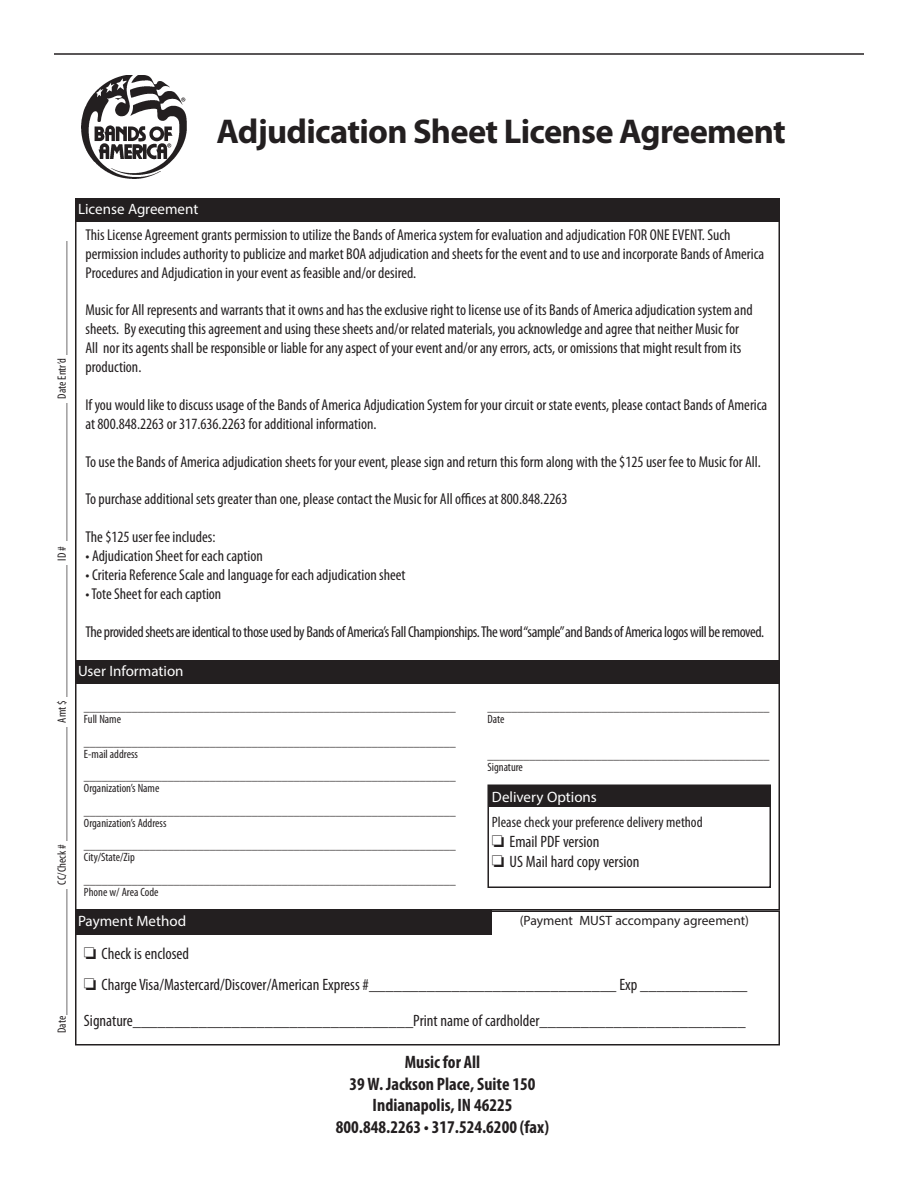
<style>
.page{position:relative;width:918px;height:1188px;background:#fff}
.page>*{position:absolute;margin:0;border:0;box-sizing:border-box;transform-origin:0 0}
.t1{font:700 34.5px "Myriad Pro";letter-spacing:-.02em;color:#231f20}
.t2{font:700 condensed 18px "Myriad Pro";color:#231f20}
.t3{font:condensed 16.5px "Myriad Pro";color:#231f20}
.t4{font:condensed 15.75px/18.9px "Myriad Pro";color:#231f20}
.t5{font:condensed 15.75px "Myriad Pro";letter-spacing:-.025em;color:#231f20}
.t6{font:15px "Myriad Pro";color:#fff}
.t7{font:condensed 15px "Myriad Pro";color:#231f20}
.t8{font:13.5px "Myriad Pro";color:#231f20}
.t9{font:condensed 12px "Myriad Pro";color:#231f20}
</style>
<div class="page">
<hr style="left:54px;top:53px;width:810px;height:2px;background:#231f20">
<img style="left:81px;top:75px;width:105px;height:103px">
<div style="left:75px;top:198px;width:705px;height:23px;background:#231f20"></div>
<div style="left:75px;top:660px;width:705px;height:23px;background:#231f20"></div>
<div style="left:75px;top:682px;width:705px;height:228px;border:2px solid #231f20"></div>
<div style="left:487px;top:784px;width:284px;height:104px;border:2px solid #231f20"></div>
<div style="left:489px;top:786px;width:281px;height:20px;background:#231f20"></div>
<div style="left:75px;top:910px;width:417px;height:25px;background:#231f20"></div>
<div style="left:75px;top:910px;width:705px;height:136px;border:2px solid #231f20"></div>
<p class="t1" style="left:216px;top:109px;width:571px">Adjudication Sheet License Agreement</p>
<p class="t9" style="left:55px;top:1033px;width:793px;rotate:-90deg">Date_____________________ CC/Check # ___________________ Amt $ ______________________ ID # _______________________ Date Entr’d ___________________</p>
<p class="t6" style="left:78px;top:199px;width:122px">License Agreement</p>
<p class="t4" style="left:86px;top:225px;width:680px">This License Agreement grants permission to utilize the Bands of America system for evaluation and adjudication FOR ONE EVENT. Such permission includes authority to publicize and market BOA adjudication and sheets for the event and to use and incorporate Bands of America<br>Procedures and Adjudication in your event as feasible and/or desired.</p>
<p class="t4" style="left:86px;top:301px;width:669px">Music for All represents and warrants that it owns and has the exclusive right to license use of its Bands of America adjudication system and sheets. By executing this agreement and using these sheets and/or related materials, you acknowledge and agree that neither Music for All nor its agents shall be responsible or liable for any aspect of your event and/or any errors, acts, or omissions that might result from its production.</p>
<p class="t4" style="left:86px;top:395px;width:683px">If you would like to discuss usage of the Bands of America Adjudication System for your circuit or state events, please contact Bands of America at 800.848.2263 or 317.636.2263 for additional information.</p>
<p class="t4" style="left:86px;top:452px;width:677px">To use the Bands of America adjudication sheets for your event, please sign and return this form along with the $125 user fee to Music for All.</p>
<p class="t4" style="left:86px;top:490px;width:484px">To purchase additional sets greater than one, please contact the Music for All offices at 800.848.2263</p>
<p class="t4" style="left:86px;top:527px;width:131px">The $125 user fee includes:</p>
<p class="t4" style="left:86px;top:546px;width:179px">• Adjudication Sheet for each caption</p>
<p class="t4" style="left:86px;top:565px;width:322px">• Criteria Reference Scale and language for each adjudication sheet</p>
<p class="t4" style="left:86px;top:584px;width:137px">• Tote Sheet for each caption</p>
<p class="t5" style="left:86px;top:622px;width:680px">The provided sheets are identical to those used by Bands of America’s Fall Championships. The word “sample” and Bands of America logos will be removed.</p>
<p class="t6" style="left:78px;top:661px;width:107px">User Information</p>
<p class="t9" style="left:84px;top:700px;width:373px">______________________________________________________________</p>
<p class="t9" style="left:84px;top:712px;width:39px">Full Name</p>
<p class="t9" style="left:84px;top:735px;width:373px">______________________________________________________________</p>
<p class="t9" style="left:84px;top:747px;width:56px">E-mail address</p>
<p class="t9" style="left:84px;top:769px;width:373px">______________________________________________________________</p>
<p class="t9" style="left:84px;top:781px;width:77px">Organization’s Name</p>
<p class="t9" style="left:84px;top:804px;width:373px">______________________________________________________________</p>
<p class="t9" style="left:84px;top:816px;width:84px">Organization’s Address</p>
<p class="t9" style="left:84px;top:838px;width:373px">______________________________________________________________</p>
<p class="t9" style="left:84px;top:850px;width:52px">City/State/Zip</p>
<p class="t9" style="left:84px;top:873px;width:373px">______________________________________________________________</p>
<p class="t9" style="left:84px;top:885px;width:76px">Phone w/ Area Code</p>
<p class="t9" style="left:487px;top:700px;width:283px">_______________________________________________</p>
<p class="t9" style="left:487px;top:712px;width:18px">Date</p>
<p class="t9" style="left:487px;top:748px;width:283px">_______________________________________________</p>
<p class="t9" style="left:487px;top:760px;width:37px">Signature</p>
<p class="t6" style="left:492px;top:787px;width:106px">Delivery Options</p>
<p class="t7" style="left:492px;top:813px;width:212px">Please check your preference delivery method</p>
<p class="t3" style="left:492px;top:832px;width:109px">❏ Email PDF version</p>
<p class="t3" style="left:492px;top:852px;width:149px">❏ US Mail hard copy version</p>
<p class="t6" style="left:78px;top:912px;width:110px">Payment Method</p>
<p class="t3" style="left:84px;top:944px;width:107px">❏ Check is enclosed</p>
<p class="t3" style="left:84px;top:974px;width:665px">❏ Charge Visa/Mastercard/Discover/American Express #______________________________ Exp _____________</p>
<p class="t3" style="left:84px;top:1011px;width:663px">Signature__________________________________Print name of cardholder_________________________</p>
<p class="t8" style="left:520px;top:912px;width:231px">(Payment MUST accompany agreement)</p>
<p class="t2" style="left:405px;top:1051px;width:77px">Music for All</p>
<p class="t2" style="left:350px;top:1072px;width:187px">39 W. Jackson Place, Suite 150</p>
<p class="t2" style="left:373px;top:1094px;width:141px">Indianapolis, IN 46225</p>
<p class="t2" style="left:336px;top:1116px;width:215px">800.848.2263 • 317.524.6200 (fax)</p>
</div>
